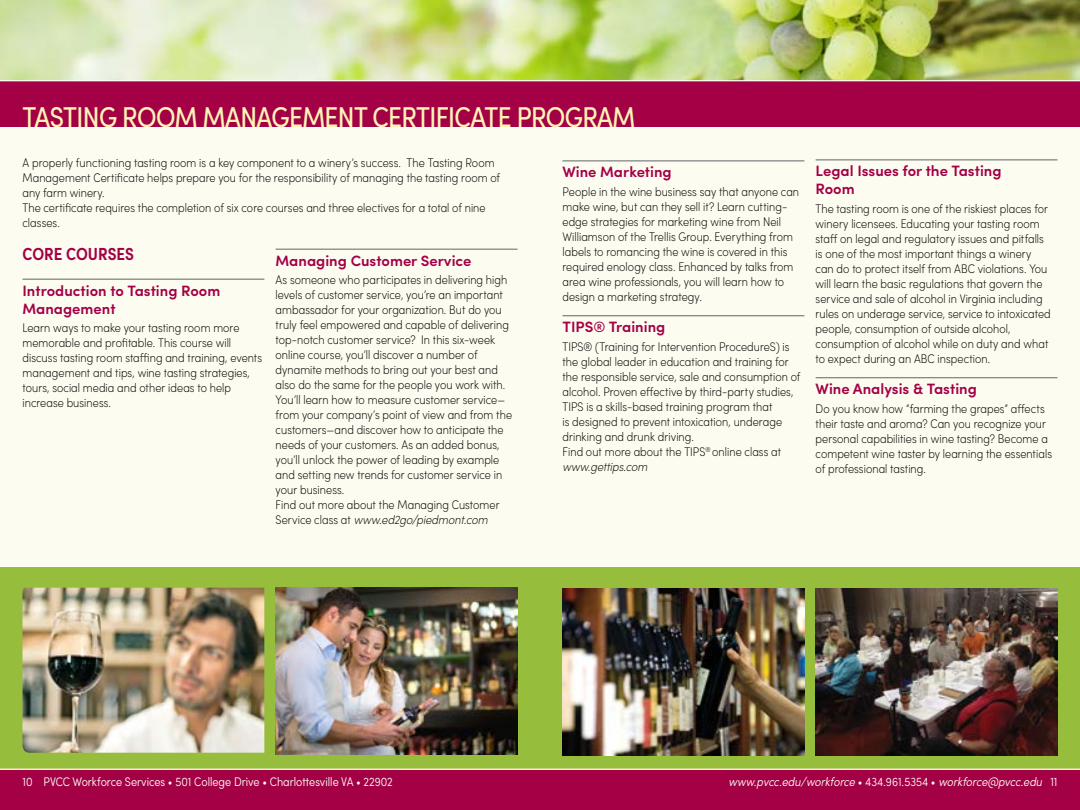
<style>
.page{position:relative;width:1080px;height:810px;background:#fff}
.page>*{position:absolute;margin:0;border:0;box-sizing:border-box;transform-origin:0 0}
.t1{font:condensed 28.75px "Sofia Pro";letter-spacing:-.02em;color:#fdf4b6}
.t2{font:600 condensed 17.5px "Sofia Pro";color:#a30046}
.t3{font:600 15px/18px "Sofia Pro";color:#a30046}
.t4{font:200 condensed 12.5px/15px "Sofia Pro";letter-spacing:.005em;color:#000}
.t5{font:300 condensed 12.5px "Sofia Pro";color:#fcfcf0}
.t6{font:italic 300 condensed 12.5px "Sofia Pro";letter-spacing:-.005em;color:#fcfcf0}
.s1{font-style:italic}
.s2{font-style:normal}
</style>
<div class="page">
<div style="left:0;top:770px;width:1080px;height:40px;background:#a30046"></div>
<div style="left:0;top:567px;width:1080px;height:203px;background:#97bd3d"></div>
<div style="left:0;top:80px;width:1080px;height:47px;background:#a30046"></div>
<img style="left:0;top:0;width:1080px;height:80px">
<div style="left:0;top:127px;width:1080px;height:439px;background:#fcfcf0"></div>
<img style="left:276px;top:588px;width:242px;height:166px">
<img style="left:22px;top:588px;width:242px;height:165px">
<img style="left:562px;top:589px;width:242px;height:166px">
<hr style="left:0;top:80px;width:1080px;height:1px;background:#fcfcf0">
<hr style="left:0;top:769px;width:1080px;height:1px;background:#fcfcf0">
<hr style="left:22px;top:279px;width:242px;height:1px;background:#636466">
<hr style="left:276px;top:249px;width:242px;height:1px;background:#636466">
<hr style="left:816px;top:160px;width:242px;height:1px;background:#636466">
<hr style="left:816px;top:377px;width:242px;height:1px;background:#636466">
<hr style="left:562px;top:161px;width:242px;height:1px;background:#636466">
<hr style="left:562px;top:315px;width:242px;height:1px;background:#636466">
<img style="left:816px;top:589px;width:242px;height:166px">
<h1 class="t1" style="left:22px;top:98px;width:614px">TASTING ROOM MANAGEMENT CERTIFICATE PROGRAM</h1>
<p class="t4" style="left:22px;top:155px;width:479px">A properly functioning tasting room is a key component to a winery’s success. The Tasting Room Management Certificate helps prepare you for the responsibility of managing the tasting room of any farm winery.<br>The certificate requires the completion of six core courses and three electives for a total of nine classes.</p>
<h2 class="t2" style="left:22px;top:243px;width:113px">CORE COURSES</h2>
<p class="t3" style="left:22px;top:280px;width:199px">Introduction to Tasting Room<br>Management</p>
<p class="t4" style="left:22px;top:320px;width:241px">Learn ways to make your tasting room more memorable and profitable. This course will discuss tasting room staffing and training, events management and tips, wine tasting strategies, tours, social media and other ideas to help increase business.</p>
<p class="t3" style="left:276px;top:250px;width:197px">Managing Customer Service</p>
<p class="t4" style="left:276px;top:272px;width:238px">As someone who participates in delivering high levels of customer service, you’re an important ambassador for your organization. But do you truly feel empowered and capable of delivering top-notch customer service? In this six-week online course, you’ll discover a number of dynamite methods to bring out your best and also do the same for the people you work with.<br>You’ll learn how to measure customer service— from your company’s point of view and from the customers—and discover how to anticipate the needs of your customers. As an added bonus, you’ll unlock the power of leading by example and setting new trends for customer service in your business.<br>Find out more about the Managing Customer Service class at <span class="s1">www.ed2go/piedmont.com</span></p>
<p class="t3" style="left:562px;top:162px;width:111px">Wine Marketing</p>
<p class="t4" style="left:562px;top:184px;width:238px">People in the wine business say that anyone can make wine, but can they sell it? Learn cutting&shy;edge strategies for marketing wine from Neil Williamson of the Trellis Group. Everything from labels to romancing the wine is covered in this required enology class. Enhanced by talks from area wine professionals, you will learn how to design a marketing strategy.</p>
<p class="t3" style="left:562px;top:317px;width:104px">TIPS® Training</p>
<p class="t4" style="left:562px;top:339px;width:239px">TIPS® (Training for Intervention ProcedureS) is the global leader in education and training for the responsible service, sale and consumption of alcohol. Proven effective by third-party studies, TIPS is a skills-based training program that<br>is designed to prevent intoxication, underage drinking and drunk driving.<br>Find out more about the TIPS<sup>®</sup> online class at <span class="s1">www.gettips.com</span></p>
<p class="t3" style="left:816px;top:161px;width:187px">Legal Issues for the Tasting<br>Room</p>
<p class="t4" style="left:816px;top:201px;width:237px">The tasting room is one of the riskiest places for winery licensees. Educating your tasting room staff on legal and regulatory issues and pitfalls is one of the most important things a winery can do to protect itself from ABC violations. You will learn the basic regulations that govern the service and sale of alcohol in Virginia including rules on underage service, service to intoxicated people, consumption of outside alcohol, consumption of alcohol while on duty and what to expect during an ABC inspection.</p>
<p class="t3" style="left:816px;top:379px;width:163px">Wine Analysis &amp; Tasting</p>
<p class="t4" style="left:816px;top:401px;width:238px">Do you know how “farming the grapes” affects their taste and aroma? Can you recognize your personal capabilities in wine tasting? Become a competent wine taster by learning the essentials of professional tasting.</p>
<p class="t5" style="left:22px;top:774px;width:372px">10 PVCC Workforce Services • 501 College Drive • Charlottesville VA • 22902</p>
<p class="t6" style="left:729px;top:774px;width:330px">www.pvcc.edu/workforce <span class="s2">• 434.961.5354 •</span> workforce@pvcc.edu <span class="s2">11</span></p>
</div>
